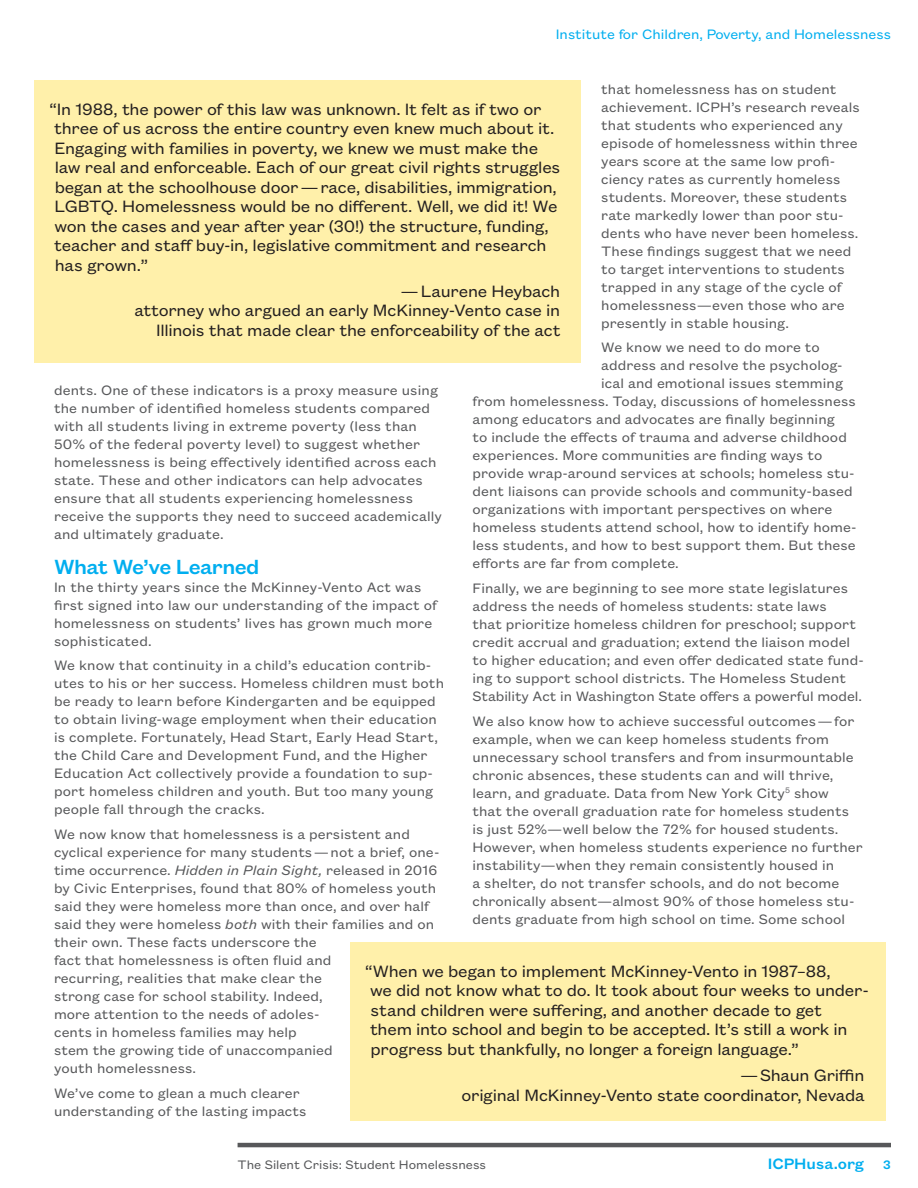
<style>
.page{position:relative;width:918px;height:1188px;background:#fff}
.page>*{position:absolute;margin:0;border:0;box-sizing:border-box;transform-origin:0 0}
.t1{font:500 22.5px "Founders Grotesk Text";letter-spacing:-.03em;color:#00aeef}
.callout{font:18px/19.5px "Founders Grotesk Text";letter-spacing:-.015em;color:#231f20}
.t2{font:500 16.5px "Founders Grotesk Text";color:#00aeef}
.b2{font:15px/18px "Founders Grotesk Text";letter-spacing:.005em;color:#57585a}
.b1{font:15px/18px "Founders Grotesk Text";letter-spacing:.01em;color:#57585a}
.t3{font:15px "Founders Grotesk Text";color:#00aeef}
.t4{font:13.5px "Founders Grotesk Text";color:#57585a}
.t5{font:500 13.5px "Founders Grotesk Text";color:#00aeef}
.s1{font-style:italic}
</style>
<div class="page">
<hr style="left:238px;top:1143px;width:653px;height:4px;background:#57585a">
<div style="left:34px;top:81px;width:547px;height:282px;background:#fff0aa"></div>
<div style="left:350px;top:943px;width:535px;height:178px;background:#fff0aa"></div>
<p class="t3" style="left:556px;top:24px;width:337px">Institute for Children, Poverty, and Homelessness</p>
<p class="b2" style="left:601px;top:79px;width:260px">that homelessness has on student achievement. ICPH’s research reveals that students who experienced any episode of homelessness within three years score at the same low profi&shy;ciency rates as currently homeless students. Moreover, these students rate markedly lower than poor stu&shy;dents who have never been homeless.<br>These findings suggest that we need to target interventions to students trapped in any stage of the cycle of homelessness—even those who are presently in stable housing.</p>
<p class="b2" style="left:601px;top:337px;width:220px">We know we need to do more to</p>
<p class="b2" style="left:601px;top:355px;width:243px">address and resolve the psycholog-</p>
<p class="b2" style="left:601px;top:373px;width:243px">ical and emotional issues stemming</p>
<p class="b2" style="left:472px;top:391px;width:385px">from homelessness. Today, discussions of homelessness</p>
<p class="b2" style="left:472px;top:409px;width:364px">among educators and advocates are finally beginning</p>
<p class="b2" style="left:472px;top:427px;width:376px">to include the effects of trauma and adverse childhood</p>
<p class="b2" style="left:472px;top:445px;width:351px">experiences. More communities are finding ways to</p>
<p class="b2" style="left:472px;top:463px;width:384px">provide wrap-around services at schools; homeless stu-</p>
<p class="b2" style="left:472px;top:481px;width:382px">dent liaisons can provide schools and community-based</p>
<p class="b2" style="left:472px;top:499px;width:361px">organizations with important perspectives on where</p>
<p class="b2" style="left:472px;top:517px;width:386px">homeless students attend school, how to identify home-</p>
<p class="b2" style="left:472px;top:535px;width:385px">less students, and how to best support them. But these</p>
<p class="b2" style="left:472px;top:553px;width:208px">efforts are far from complete.</p>
<p class="b2" style="left:472px;top:578px;width:393px">Finally, we are beginning to see more state legislatures address the needs of homeless students: state laws<br>that prioritize homeless children for preschool; support credit accrual and graduation; extend the liaison model to higher education; and even offer dedicated state fund&shy;ing to support school districts. The Homeless Student Stability Act in Washington State offers a powerful model.</p>
<p class="b2" style="left:472px;top:711px;width:392px">We also know how to achieve successful outcomes—for example, when we can keep homeless students from unnecessary school transfers and from insurmountable chronic absences, these students can and will thrive, learn, and graduate. Data from New York City<sup>5</sup> show<br>that the overall graduation rate for homeless students is just 52%—well below the 72% for housed students.<br>However, when homeless students experience no further instability—when they remain consistently housed in<br>a shelter, do not transfer schools, and do not become chronically absent—almost 90% of those homeless stu&shy;dents graduate from high school on time. Some school</p>
<p class="callout" style="left:49px;top:98px;width:513px">“In 1988, the power of this law was unknown. It felt as if two or three of us across the entire country even knew much about it.<br>Engaging with families in poverty, we knew we must make the law real and enforceable. Each of our great civil rights struggles began at the schoolhouse door—race, disabilities, immigration, LGBTQ. Homelessness would be no different. Well, we did it! We won the cases and year after year (30!) the structure, funding, teacher and staff buy-in, legislative commitment and research has grown.”</p>
<p class="callout" style="left:134px;top:280px;width:428px;text-align:right">—Laurene Heybach<br>attorney who argued an early McKinney-Vento case in<br>Illinois that made clear the enforceability of the act</p>
<p class="b2" style="left:54px;top:380px;width:390px">dents. One of these indicators is a proxy measure using the number of identified homeless students compared with all students living in extreme poverty (less than 50% of the federal poverty level) to suggest whether homelessness is being effectively identified across each state. These and other indicators can help advocates ensure that all students experiencing homelessness receive the supports they need to succeed academically and ultimately graduate.</p>
<p class="t1" style="left:54px;top:551px;width:207px">What We’ve Learned</p>
<p class="b1" style="left:54px;top:577px;width:385px">In the thirty years since the McKinney-Vento Act was first signed into law our understanding of the impact of homelessness on students’ lives has grown much more sophisticated.</p>
<p class="b2" style="left:54px;top:655px;width:392px">We know that continuity in a child’s education contrib&shy;utes to his or her success. Homeless children must both be ready to learn before Kindergarten and be equipped to obtain living-wage employment when their education is complete. Fortunately, Head Start, Early Head Start, the Child Care and Development Fund, and the Higher Education Act collectively provide a foundation to sup&shy;port homeless children and youth. But too many young people fall through the cracks.</p>
<p class="b2" style="left:54px;top:824px;width:387px">We now know that homelessness is a persistent and cyclical experience for many students—not a brief, one&shy;time occurrence. <span class="s1">Hidden in Plain Sight,</span> released in 2016 by Civic Enterprises, found that 80% of homeless youth said they were homeless more than once, and over half said they were homeless <span class="s1">both</span> with their families and on their own. These facts underscore the<br>fact that homelessness is often fluid and<br>recurring, realities that make clear the<br>strong case for school stability. Indeed,<br>more attention to the needs of adoles-<br>cents in homeless families may help<br>stem the growing tide of unaccompanied<br>youth homelessness.</p>
<p class="b2" style="left:54px;top:1083px;width:254px">We’ve come to glean a much clearer understanding of the lasting impacts</p>
<p class="callout" style="left:365px;top:960px;width:506px">“When we began to implement McKinney-Vento in 1987–88,<br>we did not know what to do. It took about four weeks to under&shy;stand children were suffering, and another decade to get<br>them into school and begin to be accepted. It’s still a work in progress but thankfully, no longer a foreign language.”</p>
<p class="callout" style="left:462px;top:1064px;width:405px;text-align:right">—Shaun Griffin<br>original McKinney-Vento state coordinator, Nevada</p>
<p class="t4" style="left:238px;top:1155px;width:250px">The Silent Crisis: Student Homelessness</p>
<p class="t2" style="left:768px;top:1152px;width:98px">ICPHusa.org</p>
<p class="t5" style="left:883px;top:1155px;width:9px">3</p>
</div>
